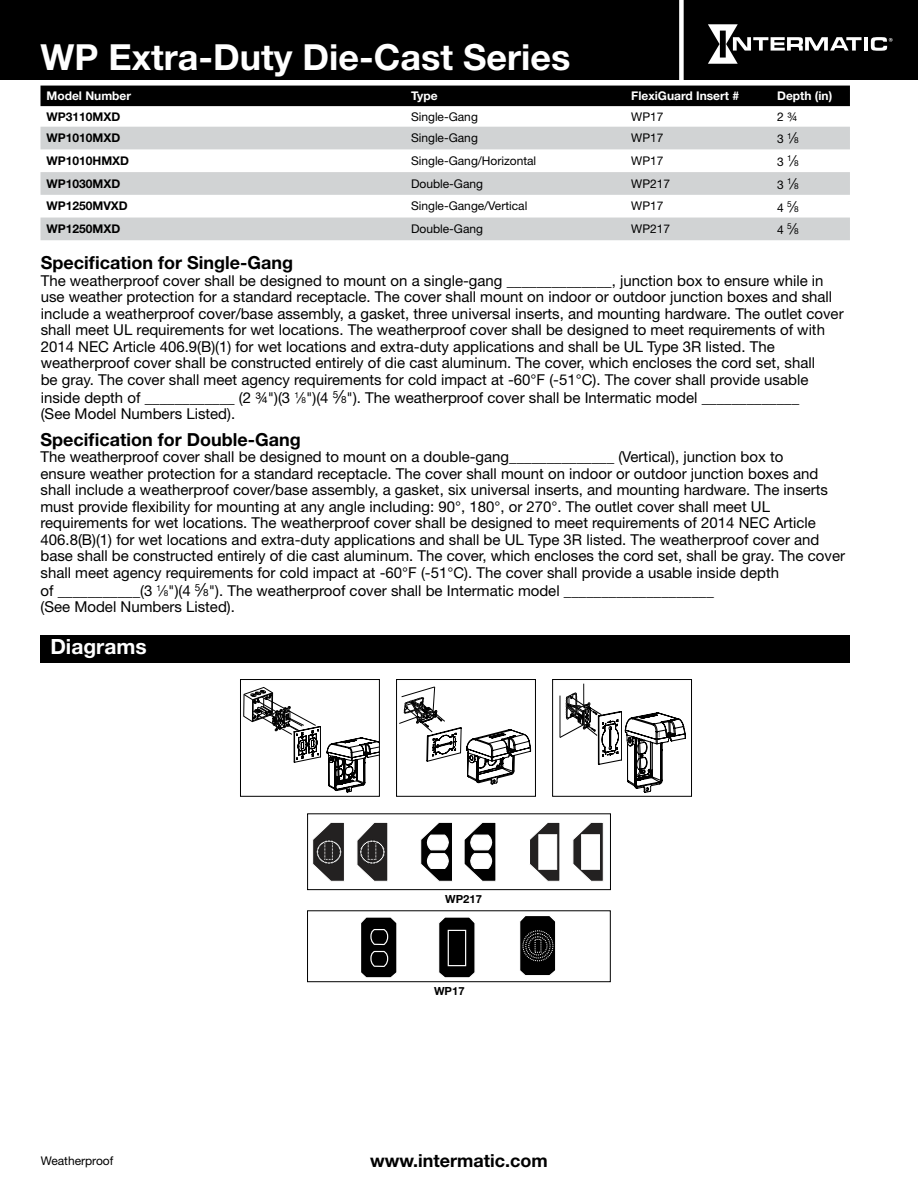
<style>
.page{position:relative;width:918px;height:1188px;background:#fff}
.page>*{position:absolute;margin:0;border:0;box-sizing:border-box;transform-origin:0 0}
.t1{font:700 36px "Helvetica Neue LT Std";color:#fff}
.t2{font:700 21px "Helvetica Neue LT Std";color:#fff}
.t3{font:700 18px "Helvetica Neue LT Std";color:#000}
.t4{font:15px/16.5px "Helvetica Neue LT Std";color:#000}
.t5{font:12px "Helvetica Neue LT Std";color:#000}
.t6{font:700 12px "Helvetica Neue LT Std";color:#000}
.t7{font:700 12px "Helvetica Neue LT Std";color:#fff}
.t8{font:700 11.25px "Helvetica Neue LT Std";color:#000}
.t9{font:8.25px "Helvetica Neue LT Std";color:#000}
.s1{font-size:12px}
.s2{font-size:15px}
.s3{font-size:8.25px}
.s4{font-size:18px}
.s5{font-size:9.9px}
</style>
<div class="page">
<div style="left:0;top:0;width:918px;height:80px;background:#000"></div>
<hr style="left:864px;top:37px;width:4px;height:14px;background:#fff">
<svg style="left:871px;top:37px;width:22px;height:14px"></svg>
<svg style="left:708px;top:24px;width:154px;height:40px"></svg>
<div style="left:679px;top:0;width:5px;height:82px;background:#fff"></div>
<div style="left:40px;top:86px;width:810px;height:20px;background:#000"></div>
<svg style="left:40px;top:127px;width:810px;height:113px;fill:#d1d3d4"></svg>
<div style="left:40px;top:635px;width:810px;height:27px;background:#000"></div>
<svg style="left:243px;top:687px;width:135px;height:105px"></svg>
<div style="left:240px;top:679px;width:140px;height:118px;border:1px solid #000"></div>
<svg style="left:560px;top:683px;width:126px;height:110px"></svg>
<hr style="left:560px;top:696px;width:1px;height:41px;background:#000">
<div style="left:552px;top:679px;width:140px;height:118px;border:1px solid #000"></div>
<svg style="left:399px;top:686px;width:132px;height:98px"></svg>
<div style="left:396px;top:679px;width:140px;height:118px;border:1px solid #000"></div>
<svg style="left:439px;top:917px;width:36px;height:61px;background:#1f1f1f"></svg>
<div style="left:448px;top:930px;width:18px;height:36px;background:#000"></div>
<div style="left:448px;top:930px;width:18px;height:36px;border:1px solid #fff"></div>
<svg style="left:361px;top:917px;width:36px;height:61px;background:#212121"></svg>
<svg style="left:520px;top:916px;width:36px;height:60px"></svg>
<svg style="left:523px;top:931px;width:30px;height:30px"></svg>
<div style="left:523px;top:930px;width:30px;height:31px;border:1px dashed #fff;border-radius:50%"></div>
<svg style="left:526px;top:934px;width:24px;height:24px"></svg>
<div style="left:525px;top:933px;width:25px;height:25px;border:1px dashed #fff;border-radius:50%"></div>
<svg style="left:529px;top:937px;width:18px;height:18px"></svg>
<div style="left:528px;top:936px;width:19px;height:19px;border:1px dashed #fff;border-radius:50%"></div>
<div style="left:535px;top:939px;width:6px;height:13px;background:#000"></div>
<div style="left:307px;top:910px;width:304px;height:72px;border:1px solid #000"></div>
<svg style="left:573px;top:822px;width:31px;height:60px"></svg>
<svg style="left:530px;top:822px;width:30px;height:60px"></svg>
<svg style="left:464px;top:822px;width:32px;height:60px"></svg>
<svg style="left:420px;top:822px;width:32px;height:60px"></svg>
<svg style="left:357px;top:822px;width:31px;height:60px"></svg>
<svg style="left:312px;top:822px;width:32px;height:60px"></svg>
<div style="left:307px;top:813px;width:304px;height:77px;border:1px solid #000"></div>
<h1 class="t1" style="left:40px;top:35px;width:531px">WP Extra-Duty Die-Cast Series</h1>
<p class="t7" style="left:46px;top:88px;width:86px">Model Number</p>
<p class="t7" style="left:411px;top:88px;width:28px">Type</p>
<p class="t7" style="left:631px;top:88px;width:109px">FlexiGuard Insert #</p>
<p class="t7" style="left:777px;top:88px;width:57px">Depth (in)</p>
<p class="t6" style="left:47px;top:109px;width:75px">WP3110MXD</p>
<p class="t5" style="left:411px;top:109px;width:68px">Single-Gang</p>
<p class="t5" style="left:631px;top:109px;width:34px">WP17</p>
<p class="t5" style="left:777px;top:109px;width:22px">2 ¾</p>
<p class="t6" style="left:47px;top:131px;width:75px">WP1010MXD</p>
<p class="t5" style="left:411px;top:131px;width:68px">Single-Gang</p>
<p class="t5" style="left:631px;top:131px;width:34px">WP17</p>
<p class="t9" style="left:777px;top:133px;width:23px"><span class="s1">3</span> 1<span class="s2">⁄</span>8</p>
<p class="t6" style="left:46px;top:153px;width:84px">WP1010HMXD</p>
<p class="t5" style="left:411px;top:154px;width:127px">Single-Gang/Horizontal</p>
<p class="t5" style="left:631px;top:154px;width:34px">WP17</p>
<p class="t9" style="left:777px;top:156px;width:23px"><span class="s1">3</span> 1<span class="s2">⁄</span>8</p>
<p class="t6" style="left:46px;top:176px;width:75px">WP1030MXD</p>
<p class="t5" style="left:411px;top:176px;width:74px">Double-Gang</p>
<p class="t5" style="left:631px;top:176px;width:40px">WP217</p>
<p class="t9" style="left:777px;top:179px;width:23px"><span class="s1">3</span> 1<span class="s2">⁄</span>8</p>
<p class="t6" style="left:46px;top:199px;width:83px">WP1250MVXD</p>
<p class="t5" style="left:411px;top:199px;width:118px">Single-Gange/Vertical</p>
<p class="t5" style="left:631px;top:199px;width:34px">WP17</p>
<p class="t9" style="left:777px;top:201px;width:23px"><span class="s1">4</span> 5<span class="s2">⁄</span>8</p>
<p class="t6" style="left:46px;top:221px;width:75px">WP1250MXD</p>
<p class="t5" style="left:411px;top:222px;width:74px">Double-Gang</p>
<p class="t5" style="left:631px;top:222px;width:40px">WP217</p>
<p class="t9" style="left:777px;top:224px;width:23px"><span class="s1">4</span> 5<span class="s2">⁄</span>8</p>
<p class="t3" style="left:41px;top:252px;width:254px">Specification for Single-Gang</p>
<p class="t4" style="left:41px;top:272px;width:804px">The weatherproof cover shall be designed to mount on a single-gang ______________, junction box to ensure while in use weather protection for a standard receptacle. The cover shall mount on indoor or outdoor junction boxes and shall include a weatherproof cover/base assembly, a gasket, three universal inserts, and mounting hardware. The outlet cover shall meet UL requirements for wet locations. The weatherproof cover shall be designed to meet requirements of with 2014 NEC Article 406.9(B)(1) for wet locations and extra-duty applications and shall be UL Type 3R listed. The weatherproof cover shall be constructed entirely of die cast aluminum. The cover, which encloses the cord set, shall<br>be gray. The cover shall meet agency requirements for cold impact at -60°F (-51°C). The cover shall provide usable</p>
<p class="t4" style="left:41px;top:389px;width:760px">inside depth of ____________ (2 ¾")(3 <sup>1</sup>⁄<span class="s3">8</span>")(4 <sup>5</sup><span class="s4">⁄</span><span class="s5">8</span>"). The weatherproof cover shall be Intermatic model _____________ (See Model Numbers Listed).</p>
<p class="t3" style="left:40px;top:428px;width:262px">Specification for Double-Gang</p>
<p class="t4" style="left:40px;top:449px;width:806px">The weatherproof cover shall be designed to mount on a double-gang______________ (Vertical), junction box to<br>ensure weather protection for a standard receptacle. The cover shall mount on indoor or outdoor junction boxes and shall include a weatherproof cover/base assembly, a gasket, six universal inserts, and mounting hardware. The inserts must provide flexibility for mounting at any angle including: 90°, 180°, or 270°. The outlet cover shall meet UL requirements for wet locations. The weatherproof cover shall be designed to meet requirements of 2014 NEC Article 406.8(B)(1) for wet locations and extra-duty applications and shall be UL Type 3R listed. The weatherproof cover and base shall be constructed entirely of die cast aluminum. The cover, which encloses the cord set, shall be gray. The cover shall meet agency requirements for cold impact at -60°F (-51°C). The cover shall provide a usable inside depth</p>
<p class="t4" style="left:40px;top:582px;width:675px">of ___________(3 <sup>1</sup>⁄<span class="s3">8</span>")(4 <sup>5</sup><span class="s4">⁄</span><span class="s5">8</span>"). The weatherproof cover shall be Intermatic model ____________________ (See Model Numbers Listed).</p>
<h2 class="t2" style="left:50px;top:633px;width:98px">Diagrams</h2>
<p class="t5" style="left:41px;top:1154px;width:74px">Weatherproof</p>
<p class="t8" style="left:445px;top:892px;width:38px">WP217</p>
<p class="t8" style="left:434px;top:984px;width:32px">WP17</p>
<p class="t3" style="left:370px;top:1150px;width:179px">www.intermatic.com</p>
</div>
